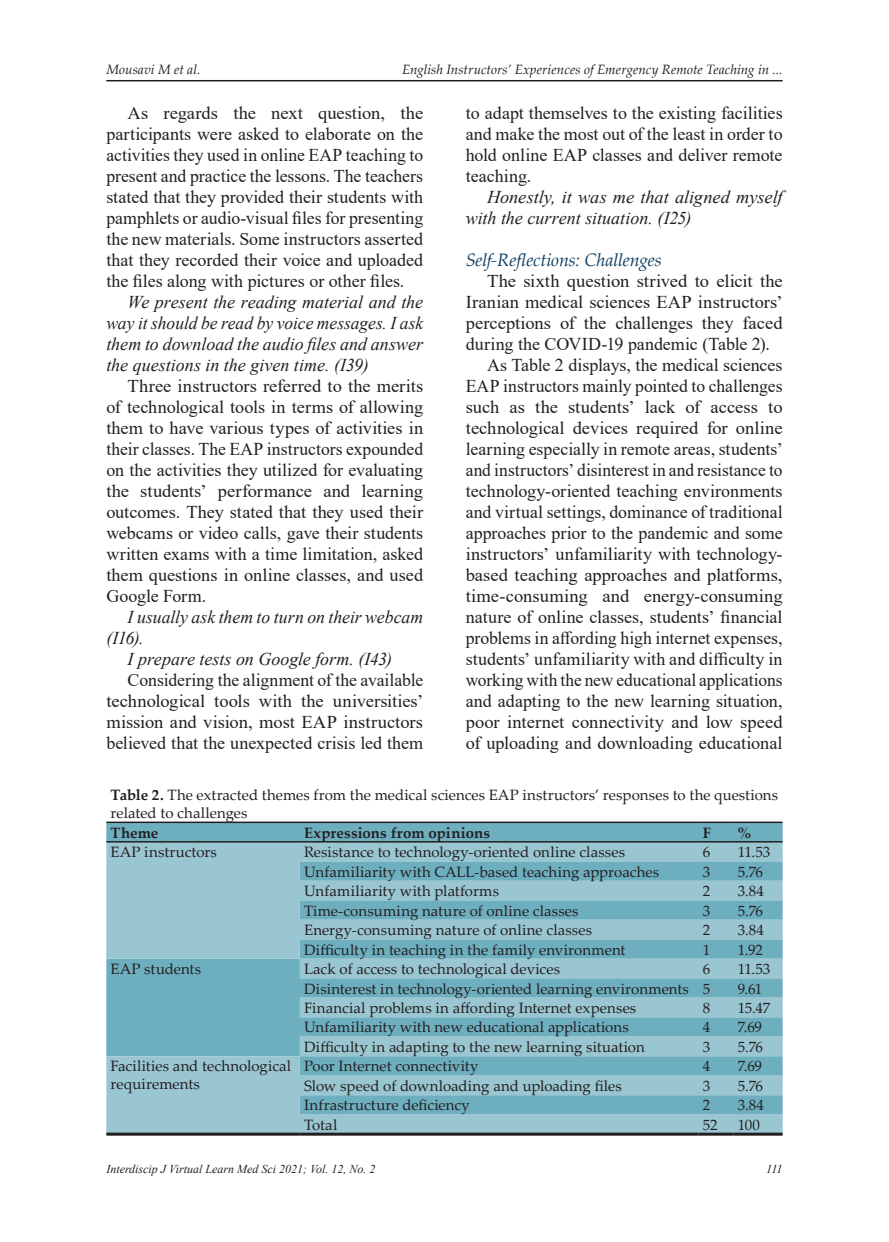
<style>
.page{position:relative;width:889px;height:1242px;background:#fff}
.page>*{position:absolute;margin:0;border:0;box-sizing:border-box;transform-origin:0 0}
.t1{font:18px/21px "Times New Roman";color:#231f20;text-align:justify}
.t2{font:italic 18px/21px "Times New Roman";letter-spacing:-.005em;color:#231f20;text-align:justify}
.t3{font:italic 18px "Palatino Linotype";letter-spacing:-.005em;color:#0e3f61}
.t4{font:15px/18px "Palatino Linotype";letter-spacing:.005em;color:#231f20}
.t5{font:700 15px "Palatino Linotype";letter-spacing:.005em;color:#231f20}
.t6{font:italic 13.5px "Palatino Linotype";letter-spacing:.005em;color:#231f20}
.t7{font:italic 12px "Times New Roman";color:#231f20}
.s1{font-weight:700}
</style>
<div class="page">
<hr style="left:106px;top:80px;width:676px;height:1px;background:#231f20">
<div style="left:106px;top:823px;width:676px;height:18px;background:#6eafbf"></div>
<svg style="left:106px;top:842px;width:676px;height:290px;background:#87bcc9"></svg>
<hr style="left:106px;top:821px;width:194px;height:2px;background:#231f20">
<hr style="left:300px;top:821px;width:398px;height:2px;background:#231f20">
<hr style="left:698px;top:821px;width:35px;height:2px;background:#231f20">
<hr style="left:733px;top:821px;width:49px;height:2px;background:#231f20">
<hr style="left:106px;top:841px;width:194px;height:1px;background:#231f20">
<hr style="left:300px;top:841px;width:398px;height:1px;background:#231f20">
<hr style="left:698px;top:841px;width:35px;height:1px;background:#231f20">
<hr style="left:733px;top:841px;width:49px;height:1px;background:#231f20">
<hr style="left:106px;top:1132px;width:194px;height:3px;background:#231f20">
<hr style="left:300px;top:1132px;width:398px;height:3px;background:#231f20">
<hr style="left:698px;top:1132px;width:35px;height:3px;background:#231f20">
<hr style="left:733px;top:1132px;width:49px;height:3px;background:#231f20">
<p class="t6" style="left:106px;top:59px;width:96px">Mousavi M et al.</p>
<p class="t6" style="left:402px;top:59px;width:382px">English Instructors’ Experiences of Emergency Remote Teaching in ...</p>
<p class="t1" style="left:106px;top:102px;width:318px;text-indent:21px">As regards the next question, the participants were asked to elaborate on the activities they used in online EAP teaching to present and practice the lessons. The teachers stated that they provided their students with pamphlets or audio-visual files for presenting the new materials. Some instructors asserted that they recorded their voice and uploaded the files along with pictures or other files.</p>
<p class="t2" style="left:106px;top:291px;width:318px;text-indent:21px">We present the reading material and the way it should be read by voice messages. I ask them to download the audio files and answer the questions in the given time. (I39)</p>
<p class="t1" style="left:106px;top:375px;width:318px;text-indent:21px">Three instructors referred to the merits of technological tools in terms of allowing them to have various types of activities in their classes. The EAP instructors expounded on the activities they utilized for evaluating the students’ performance and learning outcomes. They stated that they used their webcams or video calls, gave their students written exams with a time limitation, asked them questions in online classes, and used Google Form.</p>
<p class="t2" style="left:128px;top:606px;width:297px">I usually ask them to turn on their webcam</p>
<p class="t2" style="left:106px;top:627px;width:39px">(I16).</p>
<p class="t2" style="left:128px;top:648px;width:266px">I prepare tests on Google form. (I43)</p>
<p class="t1" style="left:106px;top:669px;width:318px;text-indent:21px">Considering the alignment of the available technological tools with the universities’ mission and vision, most EAP instructors believed that the unexpected crisis led them</p>
<p class="t1" style="left:466px;top:102px;width:318px">to adapt themselves to the existing facilities and make the most out of the least in order to hold online EAP classes and deliver remote teaching.</p>
<p class="t2" style="left:466px;top:186px;width:318px;text-indent:21px">Honestly, it was me that aligned myself with the current situation. (I25)</p>
<p class="t3" style="left:466px;top:247px;width:197px">Self-Reflections: Challenges</p>
<p class="t1" style="left:487px;top:270px;width:297px">The sixth question strived to elicit the</p>
<p class="t1" style="left:466px;top:291px;width:318px">Iranian medical sciences EAP instructors’</p>
<p class="t1" style="left:466px;top:312px;width:318px">perceptions of the challenges they faced</p>
<p class="t1" style="left:466px;top:333px;width:305px">during the COVID-19 pandemic (Table 2).</p>
<p class="t1" style="left:487px;top:354px;width:297px">As Table 2 displays, the medical sciences</p>
<p class="t1" style="left:466px;top:375px;width:318px">EAP instructors mainly pointed to challenges</p>
<p class="t1" style="left:466px;top:396px;width:318px">such as the students’ lack of access to</p>
<p class="t1" style="left:466px;top:417px;width:318px">technological devices required for online</p>
<p class="t1" style="left:466px;top:438px;width:318px">learning especially in remote areas, students’</p>
<p class="t1" style="left:466px;top:459px;width:318px">and instructors’ disinterest in and resistance to</p>
<p class="t1" style="left:466px;top:480px;width:318px">technology-oriented teaching environments</p>
<p class="t1" style="left:466px;top:501px;width:318px">and virtual settings, dominance of traditional</p>
<p class="t1" style="left:466px;top:522px;width:318px">approaches prior to the pandemic and some</p>
<p class="t1" style="left:466px;top:543px;width:318px">instructors’ unfamiliarity with technology-</p>
<p class="t1" style="left:466px;top:564px;width:318px">based teaching approaches and platforms,</p>
<p class="t1" style="left:466px;top:585px;width:318px">time-consuming and energy-consuming</p>
<p class="t1" style="left:466px;top:606px;width:318px">nature of online classes, students’ financial</p>
<p class="t1" style="left:466px;top:627px;width:318px">problems in affording high internet expenses,</p>
<p class="t1" style="left:466px;top:648px;width:318px">students’ unfamiliarity with and difficulty in</p>
<p class="t1" style="left:466px;top:669px;width:318px">working with the new educational applications</p>
<p class="t1" style="left:466px;top:690px;width:318px">and adapting to the new learning situation,</p>
<p class="t1" style="left:466px;top:711px;width:318px">poor internet connectivity and low speed</p>
<p class="t1" style="left:466px;top:732px;width:318px">of uploading and downloading educational</p>
<p class="t4" style="left:111px;top:785px;width:669px"><span class="s1">Table 2.</span> The extracted themes from the medical sciences EAP instructors’ responses to the questions related to challenges</p>
<p class="t5" style="left:111px;top:822px;width:49px">Theme</p>
<p class="t5" style="left:304px;top:822px;width:187px">Expressions from opinions</p>
<p class="t5" style="left:703px;top:822px;width:10px">F</p>
<p class="t5" style="left:738px;top:822px;width:15px">%</p>
<p class="t4" style="left:111px;top:842px;width:108px">EAP instructors</p>
<p class="t4" style="left:304px;top:842px;width:322px">Resistance to technology-oriented online classes</p>
<p class="t4" style="left:703px;top:842px;width:9px">6</p>
<p class="t4" style="left:738px;top:842px;width:34px">11.53</p>
<p class="t4" style="left:304px;top:862px;width:356px">Unfamiliarity with CALL-based teaching approaches</p>
<p class="t4" style="left:703px;top:862px;width:9px">3</p>
<p class="t4" style="left:738px;top:862px;width:26px">5.76</p>
<p class="t4" style="left:304px;top:881px;width:196px">Unfamiliarity with platforms</p>
<p class="t4" style="left:703px;top:881px;width:9px">2</p>
<p class="t4" style="left:738px;top:881px;width:28px">3.84</p>
<p class="t4" style="left:304px;top:901px;width:276px">Time-consuming nature of online classes</p>
<p class="t4" style="left:703px;top:901px;width:9px">3</p>
<p class="t4" style="left:738px;top:901px;width:26px">5.76</p>
<p class="t4" style="left:304px;top:920px;width:289px">Energy-consuming nature of online classes</p>
<p class="t4" style="left:703px;top:920px;width:9px">2</p>
<p class="t4" style="left:738px;top:920px;width:28px">3.84</p>
<p class="t4" style="left:304px;top:940px;width:323px">Difficulty in teaching in the family environment</p>
<p class="t4" style="left:703px;top:940px;width:9px">1</p>
<p class="t4" style="left:738px;top:940px;width:26px">1.92</p>
<p class="t4" style="left:111px;top:959px;width:92px">EAP students</p>
<p class="t4" style="left:304px;top:959px;width:257px">Lack of access to technological devices</p>
<p class="t4" style="left:703px;top:959px;width:9px">6</p>
<p class="t4" style="left:738px;top:959px;width:34px">11.53</p>
<p class="t4" style="left:304px;top:978px;width:408px">Disinterest in technology-oriented learning environments 5</p>
<p class="t4" style="left:738px;top:978px;width:26px">9.61</p>
<p class="t4" style="left:304px;top:998px;width:334px">Financial problems in affording Internet expenses</p>
<p class="t4" style="left:703px;top:998px;width:9px">8</p>
<p class="t4" style="left:738px;top:998px;width:34px">15.47</p>
<p class="t4" style="left:304px;top:1017px;width:326px">Unfamiliarity with new educational applications</p>
<p class="t4" style="left:703px;top:1017px;width:9px">4</p>
<p class="t4" style="left:738px;top:1017px;width:26px">7.69</p>
<p class="t4" style="left:304px;top:1037px;width:342px">Difficulty in adapting to the new learning situation</p>
<p class="t4" style="left:703px;top:1037px;width:9px">3</p>
<p class="t4" style="left:738px;top:1037px;width:26px">5.76</p>
<p class="t4" style="left:111px;top:1056px;width:182px">Facilities and technological requirements</p>
<p class="t4" style="left:304px;top:1056px;width:176px">Poor Internet connectivity</p>
<p class="t4" style="left:703px;top:1056px;width:9px">4</p>
<p class="t4" style="left:738px;top:1056px;width:26px">7.69</p>
<p class="t4" style="left:304px;top:1076px;width:319px">Slow speed of downloading and uploading files</p>
<p class="t4" style="left:703px;top:1076px;width:9px">3</p>
<p class="t4" style="left:738px;top:1076px;width:26px">5.76</p>
<p class="t4" style="left:304px;top:1095px;width:167px">Infrastructure deficiency</p>
<p class="t4" style="left:703px;top:1095px;width:9px">2</p>
<p class="t4" style="left:738px;top:1095px;width:28px">3.84</p>
<p class="t4" style="left:304px;top:1115px;width:35px">Total</p>
<p class="t4" style="left:703px;top:1115px;width:16px">52</p>
<p class="t4" style="left:738px;top:1115px;width:23px">100</p>
<p class="t7" style="left:106px;top:1160px;width:270px">Interdiscip J Virtual Learn Med Sci 2021; Vol. 12, No. 2</p>
<p class="t7" style="left:766px;top:1160px;width:18px">111</p>
</div>
